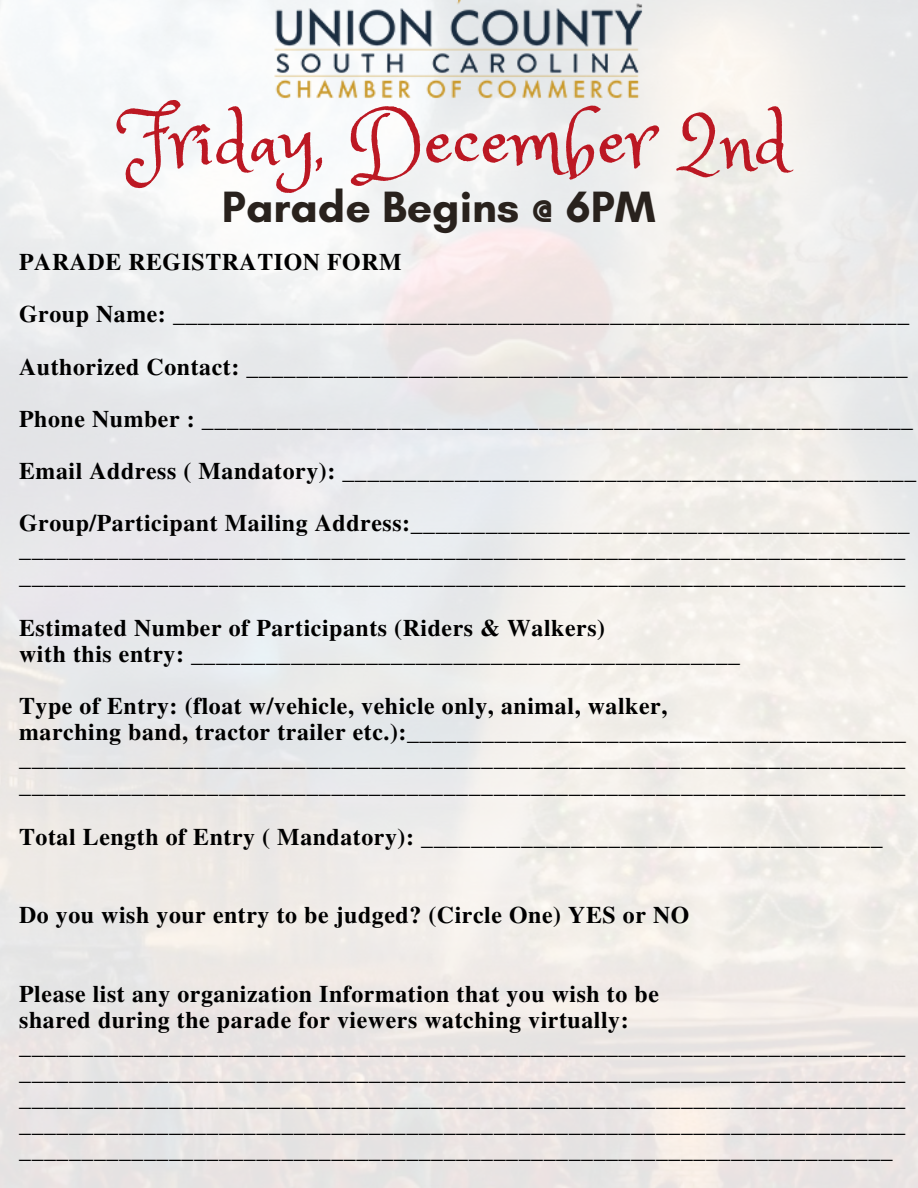
<style>
.page{position:relative;width:918px;height:1188px;background:#fff}
.page>*{position:absolute;margin:0;border:0;box-sizing:border-box;transform-origin:0 0}
.t1{font:79.05px "Princess Sofia";color:#bc1823}
.t2{font:700 44.7px "Glacial Indifference";color:#29221d}
.t3{font:700 23.85px/26.1px "Te X Gyre Termes";letter-spacing:.025em;color:#000}
</style>
<div class="page">
<img style="left:239px;top:0;width:440px;height:116px">
<h1 class="t1" style="left:128px;top:89px;width:664px">Friday, December 2nd</h1>
<h2 class="t2" style="left:222px;top:180px;width:435px">Parade Begins @ 6PM</h2>
<p class="t3" style="left:19px;top:235px;width:899px;line-height:52.2px">PARADE REGISTRATION FORM<br>Group Name: ___________________________________________________________ Authorized Contact: _____________________________________________________ Phone Number : _________________________________________________________ Email Address ( Mandatory): ______________________________________________ Group/Participant Mailing Address:________________________________________</p>
<p class="t3" style="left:19px;top:535px;width:888px">_______________________________________________________________________ _______________________________________________________________________</p>
<p class="t3" style="left:19px;top:614px;width:722px">Estimated Number of Participants (Riders &amp; Walkers)<br>with this entry: ____________________________________________</p>
<p class="t3" style="left:19px;top:692px;width:888px">Type of Entry: (float w/vehicle, vehicle only, animal, walker,<br>marching band, tractor trailer etc.):________________________________________ _______________________________________________________________________ _______________________________________________________________________</p>
<p class="t3" style="left:19px;top:822px;width:865px">Total Length of Entry ( Mandatory): _____________________________________</p>
<p class="t3" style="left:19px;top:901px;width:672px">Do you wish your entry to be judged? (Circle One) YES or NO</p>
<p class="t3" style="left:19px;top:979px;width:888px">Please list any organization Information that you wish to be<br>shared during the parade for viewers watching virtually: _______________________________________________________________________ _______________________________________________________________________ _______________________________________________________________________ _______________________________________________________________________ ______________________________________________________________________</p>
</div>
